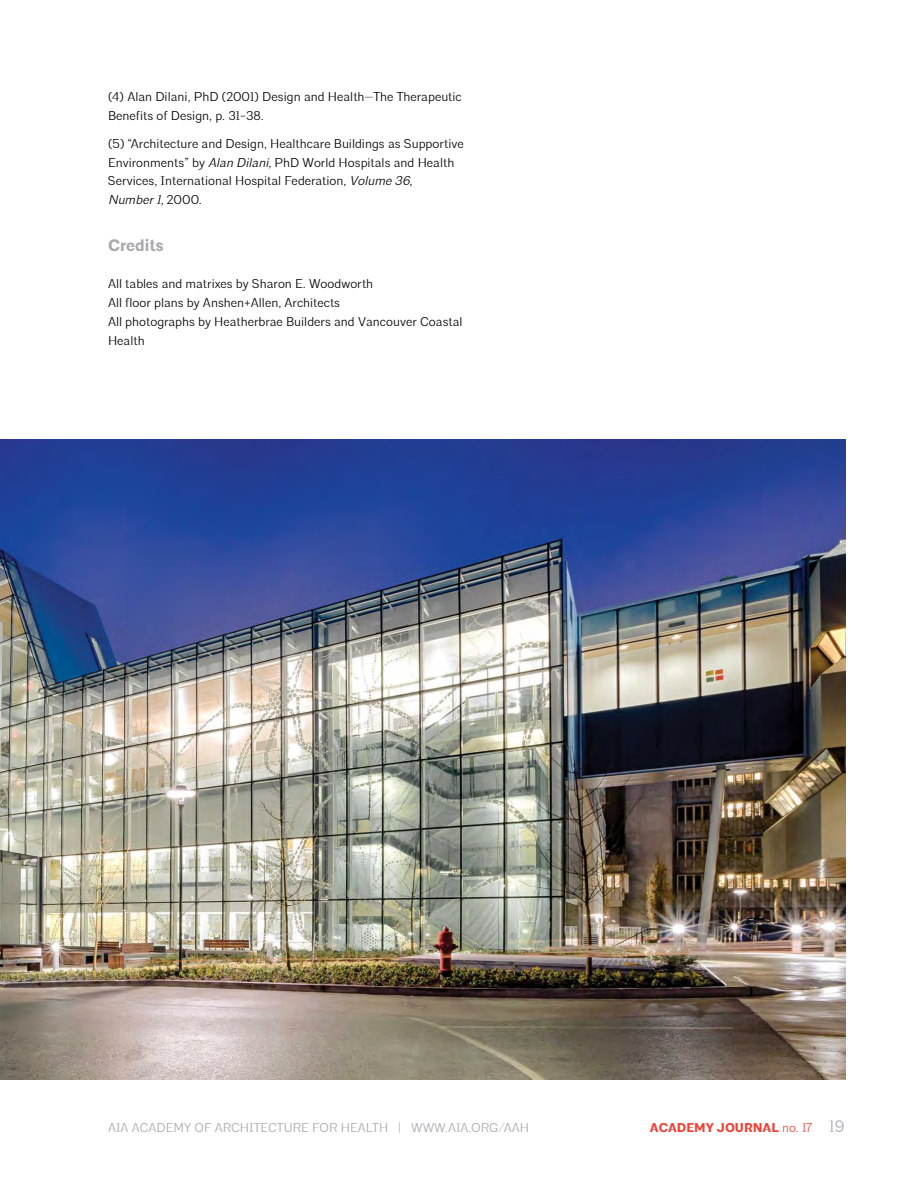
<style>
.page{position:relative;width:918px;height:1188px;background:#fff}
.page>*{position:absolute;margin:0;border:0;box-sizing:border-box;transform-origin:0 0}
.t1{font:700 16.5px "Architype";color:#a7a9ac}
.t2{font:300 12.75px/18.8px "Architype";color:#000}
.t3{font:300 12.75px "Architype";color:#a7a9ac}
.t4{font:700 12.75px "Architype";color:#ef4135}
.s1{font-style:italic}
.s2{font-weight:300}
.s3{font-weight:300;font-size:16.5px;color:#a7a9ac}
</style>
<div class="page">
<img style="left:0;top:440px;width:846px;height:640px">
<p class="t2" style="left:108px;top:87px;width:355px">(4) Alan Dilani, PhD (2001) Design and Health—The Therapeutic<br>Benefits of Design, p. 31-38.</p>
<p class="t2" style="left:108px;top:134px;width:357px">(5) “Architecture and Design, Healthcare Buildings as Supportive Environments” by <span class="s1">Alan Dilani,</span>PhD World Hospitals and Health Services, International Hospital Federation, <span class="s1">Volume 36, Number1,</span>20 0 0.</p>
<p class="t1" style="left:108px;top:235px;width:57px">Credits</p>
<p class="t2" style="left:108px;top:275px;width:356px">All tables and matrixes by Sharon E. Woodworth<br>All floor plans by Anshen+Allen, Architects<br>All photographs by Heatherbrae Builders and Vancouver Coastal Health</p>
<p class="t3" style="left:108px;top:1120px;width:423px">AIA ACADEMY OF ARCHITECTURE FOR HEALTH | WWW.AIA.ORG/AAH</p>
<p class="t4" style="left:650px;top:1120px;width:196px">ACADEMY JOURNAL <span class="s2">no. 17</span> <span class="s3">19</span></p>
</div>
